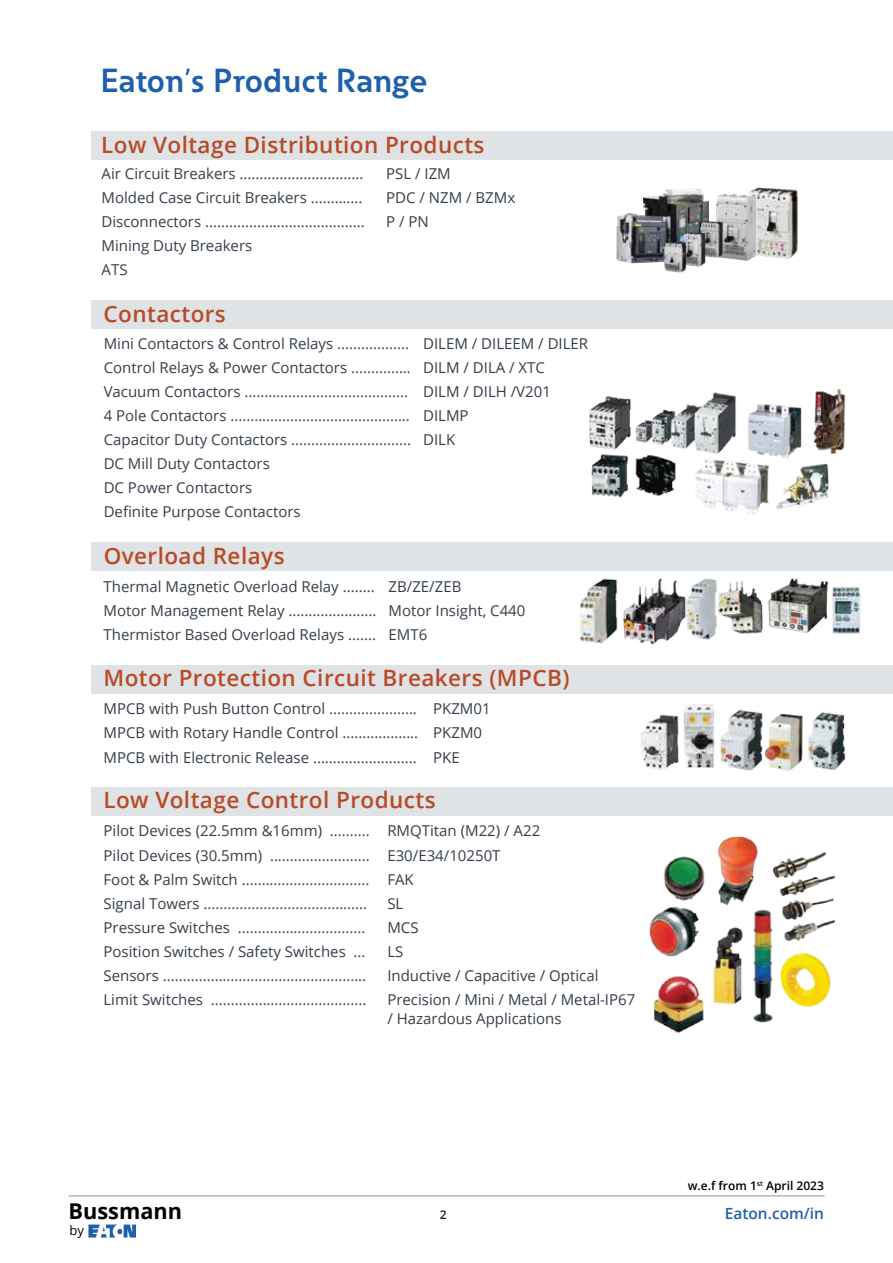
<style>
.page{position:relative;width:893px;height:1263px;background:#fff}
.page>*{position:absolute;margin:0;border:0;box-sizing:border-box;transform-origin:0 0}
.t1{font:700 33px "Eaton";letter-spacing:.015em;color:#1f60ac}
.t2{font:600 22.5px "Open Sans";letter-spacing:.02em;color:#b84a26}
.t3{font:700 21.75px "Open Sans";color:#000}
.t4{font:600 15.45px "Open Sans";color:#1f60ac}
.t5{font:15px/24px "Open Sans";color:#343f49}
.t6{font:12.9px "Open Sans";color:#000}
.t7{font:600 12.15px "Open Sans";color:#231f20}
.t8{font:600 12px "Open Sans";color:#020202}
</style>
<div class="page">
<div style="left:91px;top:131px;width:802px;height:28px;background:#dfe3e6"></div>
<img style="left:748px;top:187px;width:50px;height:72px">
<img style="left:716px;top:193px;width:40px;height:67px">
<img style="left:644px;top:189px;width:64px;height:53px">
<img style="left:701px;top:221px;width:22px;height:37px">
<img style="left:616px;top:211px;width:57px;height:52px">
<img style="left:682px;top:233px;width:24px;height:34px">
<img style="left:663px;top:242px;width:23px;height:30px">
<div style="left:91px;top:300px;width:802px;height:29px;background:#dfe3e6"></div>
<img style="left:589px;top:389px;width:257px;height:125px">
<div style="left:91px;top:542px;width:802px;height:29px;background:#dfe3e6"></div>
<img style="left:580px;top:578px;width:281px;height:67px">
<div style="left:91px;top:665px;width:802px;height:29px;background:#dfe3e6"></div>
<img style="left:641px;top:704px;width:205px;height:67px">
<div style="left:91px;top:787px;width:802px;height:29px;background:#dfe3e6"></div>
<img style="left:649px;top:836px;width:187px;height:197px">
<hr style="left:69px;top:1195px;width:756px;height:1px;background:#919394">
<svg style="left:88px;top:1224px;width:48px;height:13px"></svg>
<h1 class="t1" style="left:101px;top:59px;width:328px">Eaton’s Product Range</h1>
<h2 class="t2" style="left:101px;top:129px;width:385px">Low Voltage Distribution Products</h2>
<p class="t5" style="left:102px;top:162px;width:265px">Air Circuit Breakers ...............................<br>Molded Case Circuit Breakers .............<br>Disconnectors ........................................</p>
<p class="t5" style="left:386px;top:162px;width:131px">PSL / IZM<br>PDC / NZM / BZMx<br>P / PN</p>
<p class="t5" style="left:102px;top:234px;width:152px">Mining Duty Breakers<br>ATS</p>
<h2 class="t2" style="left:104px;top:298px;width:124px">Contactors</h2>
<p class="t5" style="left:104px;top:332px;width:309px">Mini Contactors &amp; Control Relays ..................<br>Control Relays &amp; Power Contactors ...............<br>Vacuum Contactors .........................................<br>4 Pole Contactors .............................................<br>Capacitor Duty Contactors ..............................</p>
<p class="t5" style="left:423px;top:332px;width:167px">DILEM / DILEEM / DILER<br>DILM / DILA / XTC<br>DILM / DILH /V201<br>DILMP<br>DILK</p>
<p class="t5" style="left:104px;top:452px;width:199px">DC Mill Duty Contactors<br>DC Power Contactors<br>Definite Purpose Contactors</p>
<h2 class="t2" style="left:104px;top:540px;width:182px">Overload Relays</h2>
<p class="t5" style="left:104px;top:574px;width:274px;text-align:justify">Thermal Magnetic Overload Relay ........<br>Motor Management Relay ......................<br>Thermistor Based Overload Relays .......</p>
<p class="t5" style="left:389px;top:574px;width:138px">ZB/ZE/ZEB<br>Motor Insight, C440<br>EMT6</p>
<h2 class="t2" style="left:104px;top:662px;width:467px">Motor Protection Circuit Breakers (MPCB)</h2>
<p class="t5" style="left:104px;top:697px;width:316px;text-align:justify">MPCB with Push Button Control ......................<br>MPCB with Rotary Handle Control ...................<br>MPCB with Electronic Release ..........................</p>
<p class="t5" style="left:433px;top:697px;width:59px">PKZM01<br>PKZM0<br>PKE</p>
<h2 class="t2" style="left:104px;top:784px;width:334px">Low Voltage Control Products</h2>
<p class="t5" style="left:104px;top:819px;width:268px">Pilot Devices (22.5mm &amp;16mm) ..........<br>Pilot Devices (30.5mm) .........................<br>Foot &amp; Palm Switch ................................<br>Signal Towers .........................................<br>Pressure Switches ................................<br>Position Switches / Safety Switches ...<br>Sensors ...................................................<br>Limit Switches .......................................</p>
<p class="t5" style="left:387px;top:819px;width:249px">RMQTitan (M22) / A22<br>E30/E34/10250T<br>FAK<br>SL<br>MCS<br>LS<br>Inductive / Capacitive / Optical<br>Precision / Mini / Metal / Metal-IP67</p>
<p class="t5" style="left:387px;top:1006px;width:176px">/ Hazardous Applications</p>
<p class="t8" style="left:688px;top:1177px;width:138px">w.e.f from 1<sup>st</sup> April 2023</p>
<h3 class="t3" style="left:69px;top:1196px;width:115px">Bussmann</h3>
<p class="t7" style="left:440px;top:1206px;width:8px">2</p>
<p class="t4" style="left:725px;top:1202px;width:101px">Eaton.com/in</p>
<p class="t6" style="left:69px;top:1222px;width:16px">by</p>
</div>
